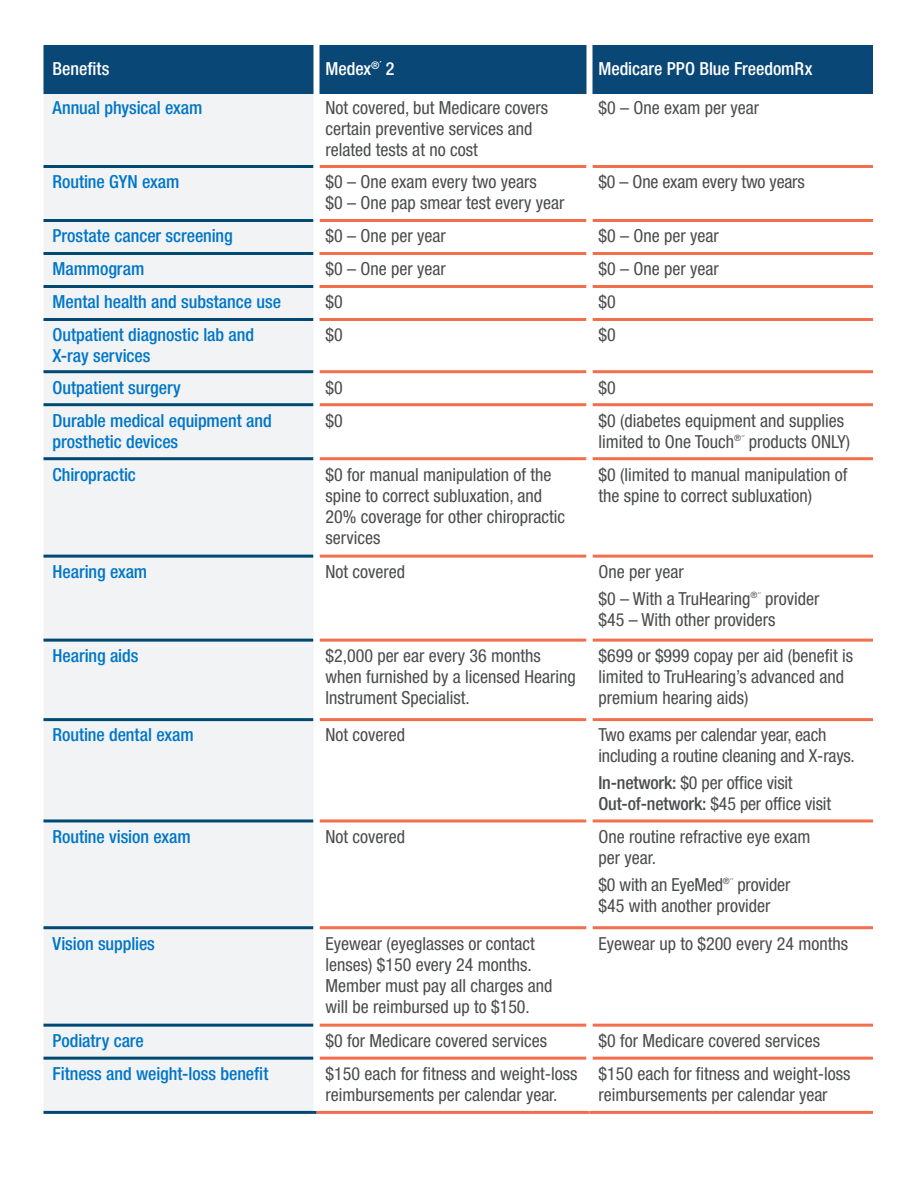
<style>
.page{position:relative;width:918px;height:1188px;background:#fff}
.page>*{position:absolute;margin:0;border:0;box-sizing:border-box;transform-origin:0 0}
.TLB_Body{font:condensed 18px/21px "Helvetica Neue LT Std";color:#4b4c4d}
.TLB_TX_Head_HLV_3005{font:500 condensed 18px/21px "Helvetica Neue LT Std";letter-spacing:-.005em;color:#0076c8}
.TLB_TX_Head_HLV_WHT{font:500 condensed 18px "Helvetica Neue LT Std";color:#fff}
.s1{font-weight:500}
</style>
<div class="page">
<div style="left:44px;top:45px;width:829px;height:49px;background:#094776"></div>
<div style="left:44px;top:94px;width:270px;height:1017px;background:#f2f3f4"></div>
<svg style="left:320px;top:373px;width:553px;height:738px"></svg>
<hr style="left:44px;top:318px;width:270px;height:3px;background:#004973">
<hr style="left:44px;top:370px;width:270px;height:3px;background:#004973">
<hr style="left:44px;top:403px;width:270px;height:3px;background:#004973">
<hr style="left:44px;top:457px;width:270px;height:3px;background:#004973">
<hr style="left:44px;top:639px;width:270px;height:3px;background:#004973">
<hr style="left:320px;top:370px;width:266px;height:3px;background:#f36e4d">
<hr style="left:592px;top:370px;width:281px;height:3px;background:#f36e4d">
<hr style="left:320px;top:403px;width:266px;height:3px;background:#f36e4d">
<hr style="left:592px;top:403px;width:281px;height:3px;background:#f36e4d">
<hr style="left:320px;top:457px;width:266px;height:3px;background:#f36e4d">
<hr style="left:592px;top:457px;width:281px;height:3px;background:#f36e4d">
<hr style="left:320px;top:639px;width:266px;height:3px;background:#f36e4d">
<hr style="left:592px;top:639px;width:281px;height:3px;background:#f36e4d">
<hr style="left:320px;top:1057px;width:266px;height:3px;background:#f36e4d">
<hr style="left:592px;top:1057px;width:281px;height:3px;background:#f36e4d">
<hr style="left:316px;top:1111px;width:274px;height:3px;background:#f36e4d">
<hr style="left:590px;top:1111px;width:283px;height:3px;background:#f36e4d">
<hr style="left:44px;top:285px;width:270px;height:3px;background:#004973">
<hr style="left:44px;top:1057px;width:270px;height:3px;background:#004973">
<hr style="left:44px;top:1111px;width:272px;height:3px;background:#004973">
<hr style="left:44px;top:555px;width:270px;height:3px;background:#004973">
<hr style="left:320px;top:555px;width:266px;height:3px;background:#f36e4d">
<hr style="left:592px;top:555px;width:281px;height:3px;background:#f36e4d">
<hr style="left:44px;top:718px;width:270px;height:3px;background:#004973">
<hr style="left:320px;top:718px;width:266px;height:3px;background:#f36e4d">
<hr style="left:592px;top:718px;width:281px;height:3px;background:#f36e4d">
<hr style="left:44px;top:819px;width:270px;height:3px;background:#004973">
<hr style="left:320px;top:819px;width:266px;height:3px;background:#f36e4d">
<hr style="left:592px;top:819px;width:281px;height:3px;background:#f36e4d">
<hr style="left:44px;top:926px;width:270px;height:3px;background:#004973">
<hr style="left:44px;top:1024px;width:270px;height:3px;background:#004973">
<hr style="left:320px;top:926px;width:266px;height:3px;background:#f36e4d">
<hr style="left:592px;top:926px;width:281px;height:3px;background:#f36e4d">
<hr style="left:320px;top:1024px;width:266px;height:3px;background:#f36e4d">
<hr style="left:592px;top:1024px;width:281px;height:3px;background:#f36e4d">
<div style="left:586px;top:372px;width:6px;height:33px;background:#fff"></div>
<div style="left:586px;top:405px;width:6px;height:54px;background:#fff"></div>
<div style="left:586px;top:459px;width:6px;height:97px;background:#fff"></div>
<div style="left:586px;top:556px;width:6px;height:84px;background:#fff"></div>
<div style="left:586px;top:640px;width:6px;height:80px;background:#fff"></div>
<div style="left:586px;top:720px;width:6px;height:101px;background:#fff"></div>
<div style="left:586px;top:821px;width:6px;height:107px;background:#fff"></div>
<div style="left:586px;top:928px;width:6px;height:97px;background:#fff"></div>
<div style="left:586px;top:1025px;width:6px;height:33px;background:#fff"></div>
<div style="left:586px;top:1058px;width:6px;height:53px;background:#fff"></div>
<hr style="left:320px;top:165px;width:266px;height:3px;background:#f36e4d">
<hr style="left:592px;top:165px;width:281px;height:3px;background:#f36e4d">
<hr style="left:320px;top:219px;width:266px;height:3px;background:#f36e4d">
<hr style="left:592px;top:219px;width:281px;height:3px;background:#f36e4d">
<hr style="left:44px;top:165px;width:270px;height:3px;background:#004973">
<hr style="left:44px;top:219px;width:270px;height:3px;background:#004973">
<hr style="left:44px;top:252px;width:270px;height:3px;background:#004973">
<div style="left:314px;top:45px;width:6px;height:49px;background:#fff"></div>
<hr style="left:320px;top:252px;width:266px;height:3px;background:#f36e4d">
<hr style="left:592px;top:252px;width:281px;height:3px;background:#f36e4d">
<div style="left:586px;top:45px;width:6px;height:49px;background:#fff"></div>
<hr style="left:320px;top:285px;width:266px;height:3px;background:#f36e4d">
<hr style="left:592px;top:285px;width:281px;height:3px;background:#f36e4d">
<hr style="left:320px;top:318px;width:266px;height:3px;background:#f36e4d">
<hr style="left:592px;top:318px;width:281px;height:3px;background:#f36e4d">
<p class="TLB_TX_Head_HLV_WHT" style="left:52px;top:58px;width:58px">Benefits</p>
<p class="TLB_TX_Head_HLV_WHT" style="left:326px;top:58px;width:71px">Medex<sup>®´</sup> 2</p>
<p class="TLB_TX_Head_HLV_WHT" style="left:598px;top:58px;width:215px">Medicare PPO Blue FreedomRx</p>
<p class="TLB_TX_Head_HLV_3005" style="left:52px;top:97px;width:151px">Annual physical exam</p>
<p class="TLB_Body" style="left:326px;top:97px;width:224px">Not covered, but Medicare covers certain preventive services and related tests at no cost</p>
<p class="TLB_Body" style="left:598px;top:97px;width:162px">$0 – One exam per year</p>
<p class="TLB_TX_Head_HLV_3005" style="left:52px;top:171px;width:128px">Routine GYN exam</p>
<p class="TLB_Body" style="left:326px;top:171px;width:240px">$0 – One exam every two years<br>$0 – One pap smear test every year</p>
<p class="TLB_Body" style="left:598px;top:171px;width:208px">$0 – One exam every two years</p>
<p class="TLB_TX_Head_HLV_3005" style="left:52px;top:225px;width:182px">Prostate cancer screening</p>
<p class="TLB_Body" style="left:326px;top:225px;width:122px">$0 – One per year</p>
<p class="TLB_Body" style="left:598px;top:225px;width:122px">$0 – One per year</p>
<p class="TLB_TX_Head_HLV_3005" style="left:52px;top:258px;width:93px">Mammogram</p>
<p class="TLB_Body" style="left:326px;top:258px;width:122px">$0 – One per year</p>
<p class="TLB_Body" style="left:598px;top:258px;width:122px">$0 – One per year</p>
<p class="TLB_TX_Head_HLV_3005" style="left:52px;top:291px;width:230px">Mental health and substance use</p>
<p class="TLB_Body" style="left:326px;top:291px;width:19px">$0</p>
<p class="TLB_Body" style="left:598px;top:291px;width:19px">$0</p>
<p class="TLB_TX_Head_HLV_3005" style="left:52px;top:324px;width:203px">Outpatient diagnostic lab and<br>X-ray services</p>
<p class="TLB_Body" style="left:326px;top:324px;width:19px">$0</p>
<p class="TLB_Body" style="left:598px;top:324px;width:19px">$0</p>
<p class="TLB_TX_Head_HLV_3005" style="left:52px;top:376px;width:130px">Outpatient surgery</p>
<p class="TLB_Body" style="left:326px;top:376px;width:19px">$0</p>
<p class="TLB_Body" style="left:598px;top:376px;width:19px">$0</p>
<p class="TLB_TX_Head_HLV_3005" style="left:52px;top:409px;width:221px">Durable medical equipment and prosthetic devices</p>
<p class="TLB_Body" style="left:326px;top:409px;width:19px">$0</p>
<p class="TLB_Body" style="left:598px;top:409px;width:253px">$0 (diabetes equipment and supplies limited to One Touch<sup>®´´</sup> products ONLY)</p>
<p class="TLB_TX_Head_HLV_3005" style="left:52px;top:463px;width:85px">Chiropractic</p>
<p class="TLB_Body" style="left:326px;top:463px;width:241px">$0 for manual manipulation of the spine to correct subluxation, and<br>20% coverage for other chiropractic services</p>
<p class="TLB_Body" style="left:598px;top:463px;width:251px">$0 (limited to manual manipulation of the spine to correct subluxation)</p>
<p class="TLB_TX_Head_HLV_3005" style="left:52px;top:561px;width:96px">Hearing exam</p>
<p class="TLB_Body" style="left:326px;top:561px;width:81px">Not covered</p>
<p class="TLB_Body" style="left:598px;top:561px;width:87px">One per year</p>
<p class="TLB_Body" style="left:598px;top:588px;width:223px">$0 – With a TruHearing<sup>®´´</sup> provider $45 – With other providers</p>
<p class="TLB_TX_Head_HLV_3005" style="left:52px;top:645px;width:88px">Hearing aids</p>
<p class="TLB_Body" style="left:326px;top:645px;width:252px">$2,000 per ear every 36 months when furnished by a licensed Hearing<br>Instrument Specialist.</p>
<p class="TLB_Body" style="left:598px;top:645px;width:256px">$699 or $999 copay per aid (benefit is limited to TruHearing’s advanced and premium hearing aids)</p>
<p class="TLB_TX_Head_HLV_3005" style="left:52px;top:724px;width:143px">Routine dental exam</p>
<p class="TLB_Body" style="left:326px;top:724px;width:81px">Not covered</p>
<p class="TLB_Body" style="left:598px;top:724px;width:258px">Two exams per calendar year, each including a routine cleaning and X-rays.</p>
<p class="TLB_Body" style="left:598px;top:772px;width:234px"><span class="s1">In-network:</span> $0 per office visit<br><span class="s1">Out-of-network:</span> $45 per office visit</p>
<p class="TLB_TX_Head_HLV_3005" style="left:52px;top:826px;width:140px">Routine vision exam</p>
<p class="TLB_Body" style="left:326px;top:826px;width:81px">Not covered</p>
<p class="TLB_Body" style="left:598px;top:826px;width:214px">One routine refractive eye exam per year.</p>
<p class="TLB_Body" style="left:598px;top:874px;width:193px">$0 with an EyeMed<sup>®´´</sup> provider</p>
<p class="TLB_Body" style="left:598px;top:895px;width:174px">$45 with another provider</p>
<p class="TLB_TX_Head_HLV_3005" style="left:52px;top:932px;width:104px">Vision supplies</p>
<p class="TLB_Body" style="left:326px;top:933px;width:228px">Eyewear (eyeglasses or contact lenses) $150 every 24 months.<br>Member must pay all charges and will be reimbursed up to $150.</p>
<p class="TLB_Body" style="left:598px;top:933px;width:251px">Eyewear up to $200 every 24 months</p>
<p class="TLB_TX_Head_HLV_3005" style="left:52px;top:1030px;width:93px">Podiatry care</p>
<p class="TLB_Body" style="left:326px;top:1030px;width:223px">$0 for Medicare covered services</p>
<p class="TLB_Body" style="left:598px;top:1030px;width:223px">$0 for Medicare covered services</p>
<p class="TLB_TX_Head_HLV_3005" style="left:52px;top:1063px;width:217px">Fitness and weight-loss benefit</p>
<p class="TLB_Body" style="left:326px;top:1063px;width:254px">$150 each for fitness and weight-loss reimbursements per calendar year.</p>
<p class="TLB_Body" style="left:598px;top:1063px;width:254px">$150 each for fitness and weight-loss reimbursements per calendar year</p>
</div>
